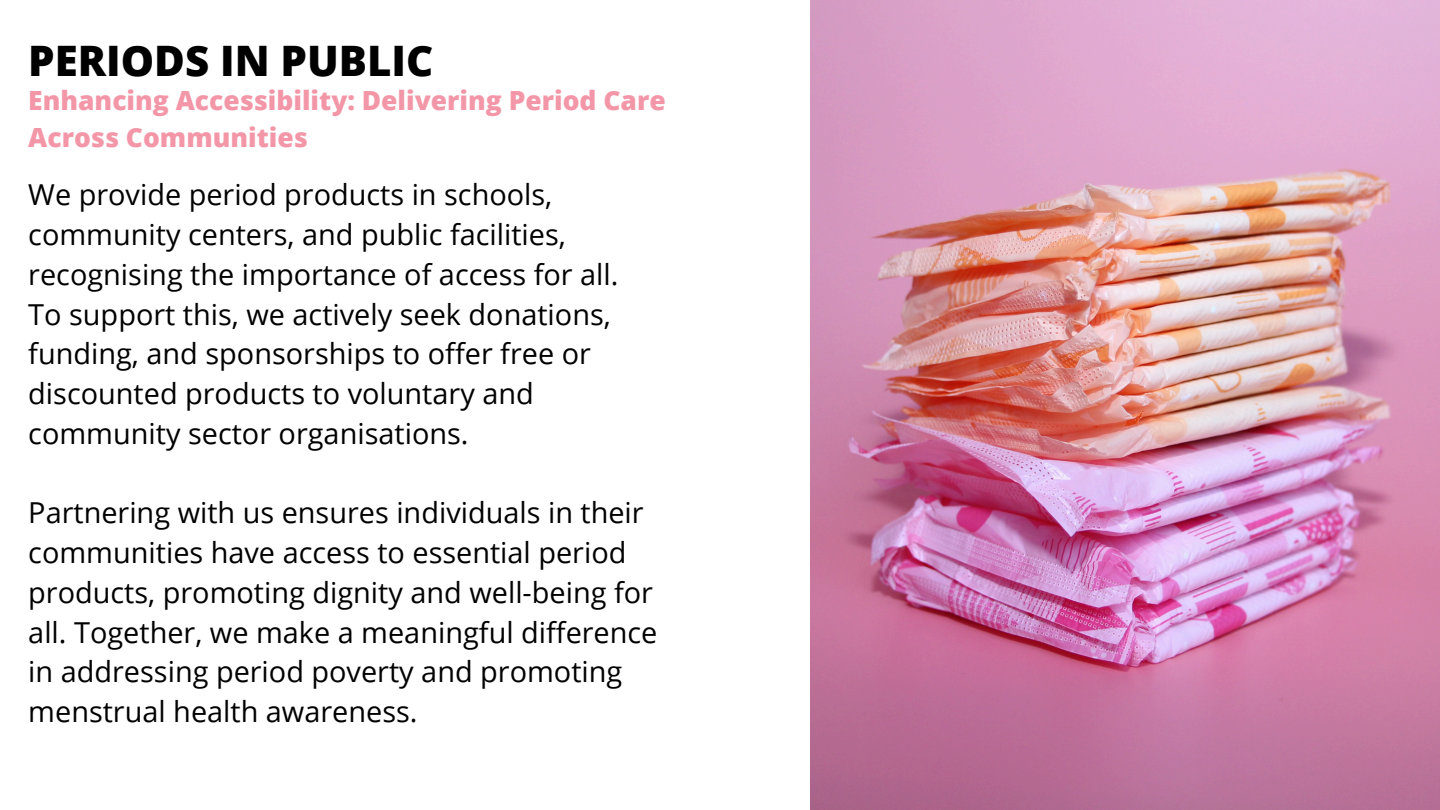
<style>
.page{position:relative;width:1440px;height:810px;background:#fff}
.page>*{position:absolute;margin:0;border:0;box-sizing:border-box;transform-origin:0 0}
.t1{font:800 42px "Open Sans";color:#000}
.t2{font:28.9px/39.8px "Open Sans";color:#000}
.t3{font:800 26.4px/36.8px "Open Sans";color:#f397a8}
</style>
<div class="page">
<img style="left:810px;top:0;width:630px;height:810px">
<h1 class="t1" style="left:28px;top:31px;width:407px">PERIODS IN PUBLIC</h1>
<h2 class="t3" style="left:28px;top:81px;width:639px">Enhancing Accessibility: Delivering Period Care<br>Across Communities</h2>
<p class="t2" style="left:28px;top:174px;width:592px">We provide period products in schools, community centers, and public facilities, recognising the importance of access for all.</p>
<p class="t2" style="left:28px;top:294px;width:584px">To support this, we actively seek donations, funding, and sponsorships to offer free or discounted products to voluntary and community sector organisations.</p>
<p class="t2" style="left:28px;top:492px;width:631px">Partnering with us ensures individuals in their communities have access to essential period products, promoting dignity and well-being for all. Together, we make a meaningful difference in addressing period poverty and promoting menstrual health awareness.</p>
</div>
